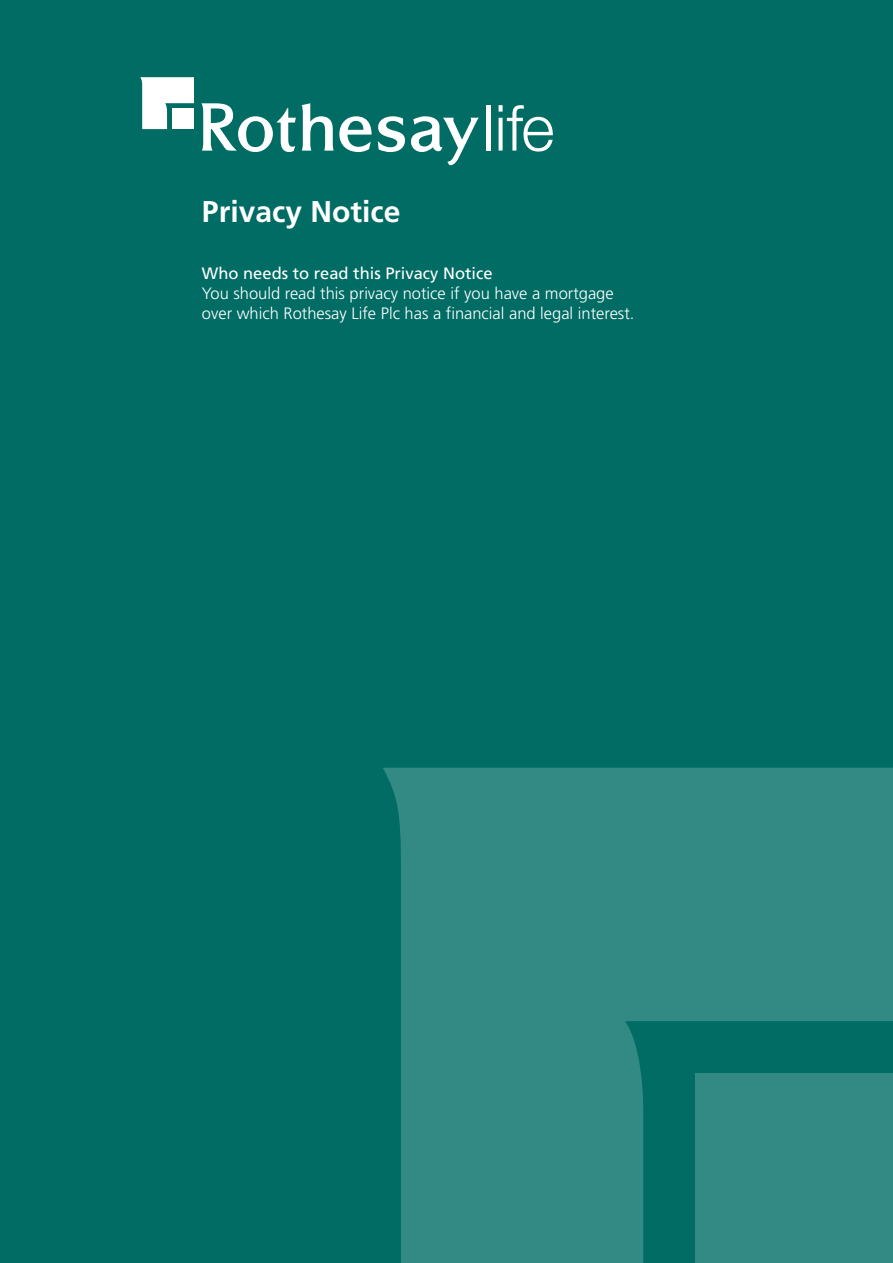
<style>
.page{position:relative;width:893px;height:1263px;background:#006c64}
.page>*{position:absolute;margin:0;border:0;box-sizing:border-box;transform-origin:0 0}
.t1{font:700 30px "Frutiger";color:#fff}
.t2{font:300 16.5px/19.8px "Frutiger";color:#fff}
.t3{font:16.5px "Frutiger";color:#fff}
</style>
<div class="page">
<hr style="left:487px;top:105px;width:4px;height:46px;background:#fff">
<svg style="left:499px;top:105px;width:54px;height:47px"></svg>
<svg style="left:302px;top:103px;width:70px;height:49px"></svg>
<svg style="left:378px;top:116px;width:27px;height:36px"></svg>
<svg style="left:201px;top:103px;width:95px;height:49px"></svg>
<svg style="left:140px;top:77px;width:54px;height:52px;background:#deeceb"></svg>
<svg style="left:411px;top:116px;width:68px;height:49px"></svg>
<svg style="left:383px;top:768px;width:510px;height:495px;background:#2c857f"></svg>
<h1 class="t1" style="left:202px;top:200px;width:200px">Privacy Notice</h1>
<p class="t3" style="left:202px;top:267px;width:292px">Who needs to read this Privacy Notice</p>
<p class="t2" style="left:202px;top:285px;width:434px">You should read this privacy notice if you have a mortgage over which Rothesay Life Plc has a financial and legal interest.</p>
</div>
